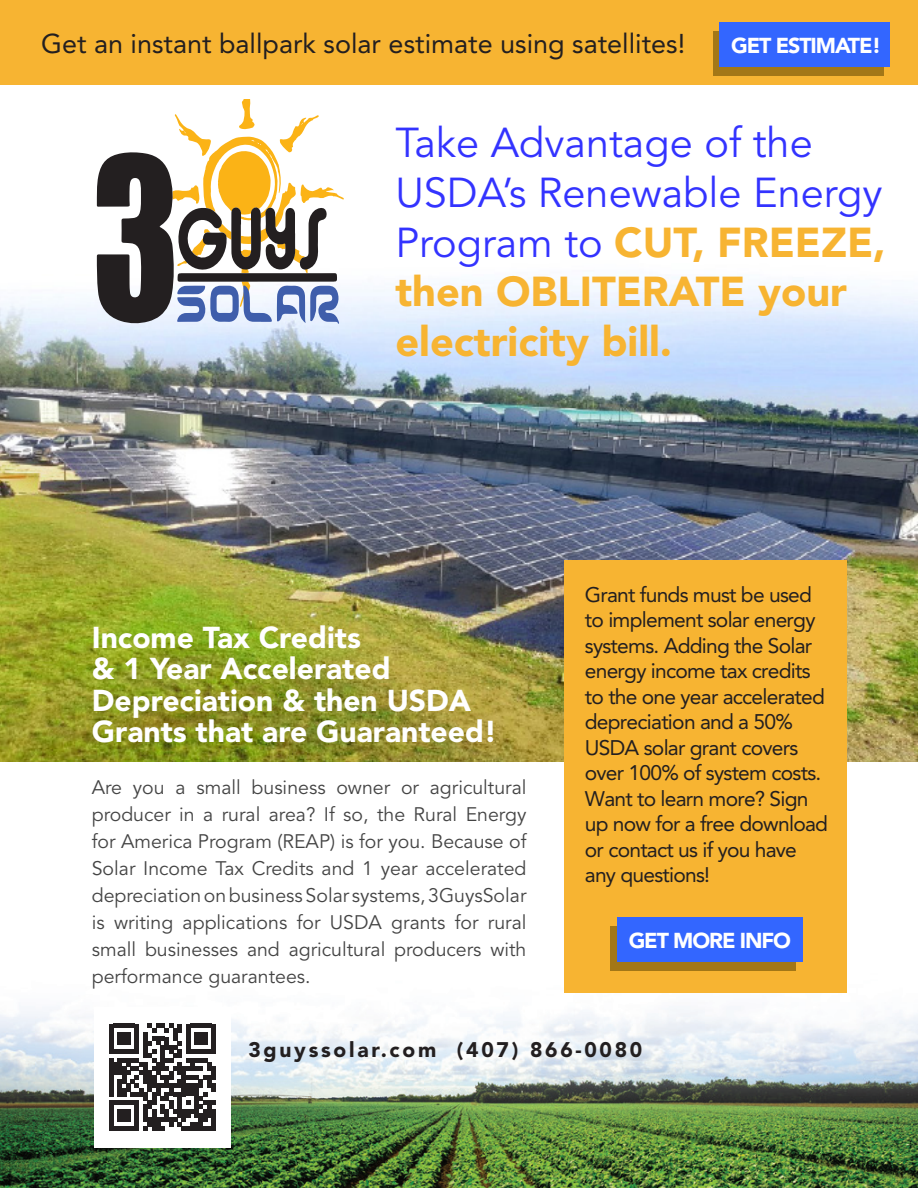
<style>
.page{position:relative;width:918px;height:1188px;background:#fff}
.page>*{position:absolute;margin:0;border:0;box-sizing:border-box;transform-origin:0 0}
.t1{font:41.55px/49.8px "Avenir LT Std";color:#33f}
.t2{font:900 30px/31.5px "Avenir LT Std";color:#fff}
.t3{font:27px "Avenir LT Std";color:#231f20}
.t4{font:900 21.45px "Avenir LT Std";letter-spacing:-.05em;color:#fff}
.t5{font:21px/25.5px "Avenir LT Std";letter-spacing:-.035em;color:#231f20}
.t6{font:900 21px "Avenir LT Std";letter-spacing:.13em;color:#231f20}
.t7{font:19.5px/27px "Avenir LT Std";color:#444;text-align:justify}
.s1{font-weight:900;color:#f7b432}
</style>
<div class="page">
<img style="left:0;top:255px;width:918px;height:506px">
<img style="left:0;top:1008px;width:918px;height:180px">
<div style="left:0;top:0;width:918px;height:84px;background:#f7b432"></div>
<div style="left:564px;top:560px;width:283px;height:433px;background:#f7b432"></div>
<div style="left:713px;top:32px;width:170px;height:44px;background:#a37717"></div>
<div style="left:610px;top:927px;width:186px;height:44px;background:#a37717"></div>
<svg style="left:97px;top:99px;width:247px;height:225px"></svg>
<div style="left:94px;top:1007px;width:137px;height:141px;background:#fff"></div>
<svg style="left:109px;top:1024px;width:107px;height:106px"></svg>
<div style="left:719px;top:23px;width:171px;height:44px;background:#36f"></div>
<div style="left:617px;top:917px;width:186px;height:45px;background:#36f"></div>
<p class="t3" style="left:41px;top:28px;width:646px">Get an instant ballpark solar estimate using satellites!</p>
<p class="t4" style="left:731px;top:33px;width:152px">GET ESTIMATE!</p>
<p class="t1" style="left:395px;top:119px;width:492px">Take Advantage of the<br>USDA’s Renewable Energy<br>Program to <span class="s1">CUT, FREEZE, then OBLITERATE your electricity bill.</span></p>
<p class="t2" style="left:92px;top:621px;width:407px">Income Tax Credits<br>&amp; 1 Year Accelerated<br>Depreciation &amp; then USDA<br>Grants that are Guaranteed!</p>
<p class="t7" style="left:92px;top:774px;width:436px">Are you a small business owner or agricultural producer in a rural area? If so, the Rural Energy for America Program (REAP) is for you. Because of Solar Income Tax Credits and 1 year accelerated depreciation on business Solar systems, 3GuysSolar is writing applications for USDA grants for rural small businesses and agricultural producers with performance guarantees.</p>
<p class="t5" style="left:585px;top:582px;width:245px">Grant funds must be used to implement solar energy systems. Adding the Solar energy income tax credits to the one year accelerated depreciation and a 50%<br>USDA solar grant covers over 100% of system costs.<br>Want to learn more? Sign up now for a free download or contact us if you have any questions!</p>
<p class="t4" style="left:629px;top:927px;width:164px">GET MORE INFO</p>
<p class="t6" style="left:248px;top:1037px;width:395px">3guyssolar.com (407) 866-0080</p>
</div>
